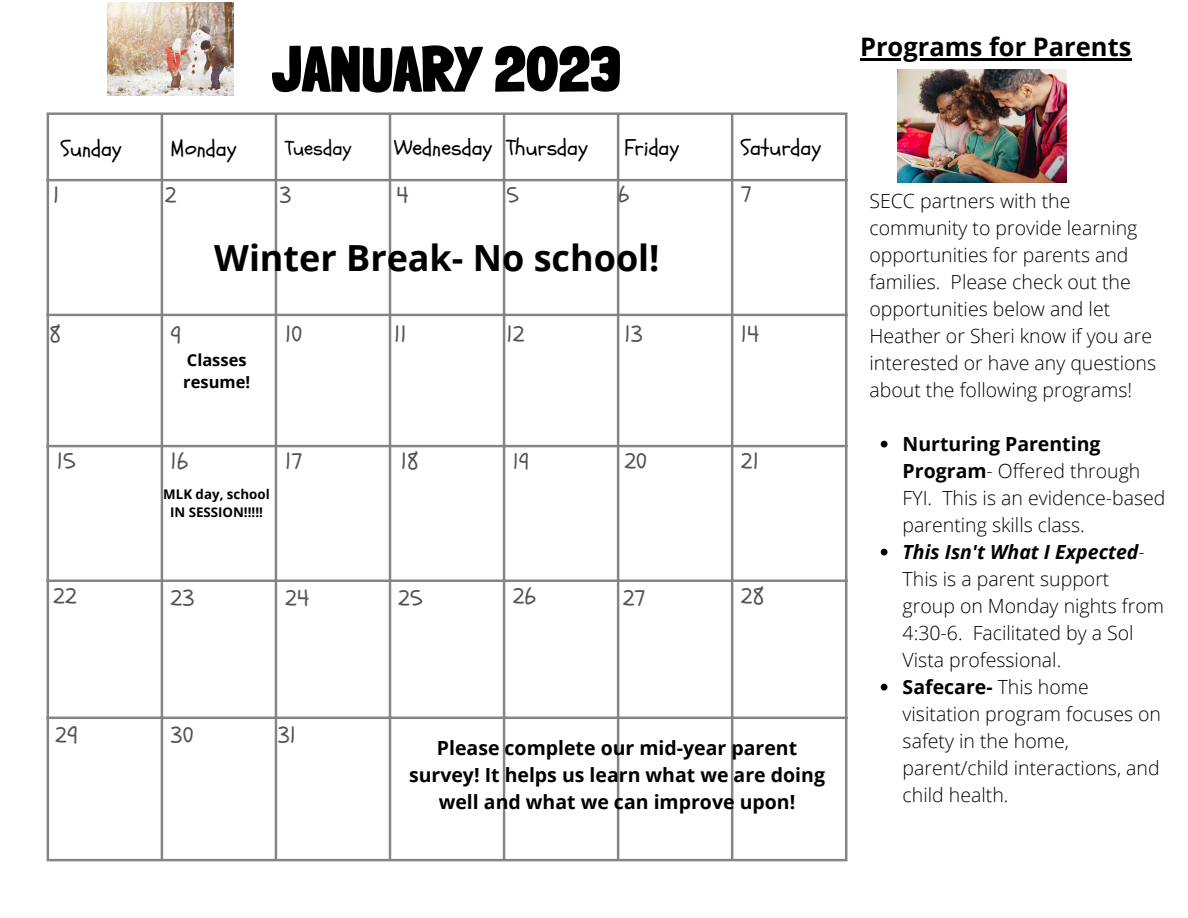
<style>
.page{position:relative;width:1188px;height:918px;background:#fff}
.page>*{position:absolute;margin:0;border:0;box-sizing:border-box;transform-origin:0 0}
.t1{font:900 63.45px "Londrina Solid";color:#000}
.t2{font:700 36px "Open Sans";color:#000}
.t3{font:700 25.5px "Open Sans";color:#000}
.t4{font:23.1px "Schoolbell";color:#545351}
.t5{font:22.5px "Schoolbell";color:#545351}
.t6{font:22.35px "Schoolbell";color:#000}
.t7{font:22.2px "Schoolbell";color:#000}
.t8{font:22.05px "Schoolbell";color:#545351}
.t9{font:20.85px "Schoolbell";color:#000}
.t10{font:300 19.5px/27px "Open Sans";color:#000}
.t11{font:700 19.5px/27px "Open Sans";color:#000;text-align:center}
.t12{font:700 16.5px/22.5px "Open Sans";color:#000}
.t13{font:700 13.35px/17.7px "Open Sans";color:#000;text-align:center}
.s1{font-weight:700}
.s2{font-weight:700;font-style:italic}
</style>
<div class="page">
<hr style="left:47px;top:115px;width:2px;height:744px;background:#858482">
<hr style="left:161px;top:115px;width:2px;height:744px;background:#858482">
<hr style="left:275px;top:115px;width:2px;height:744px;background:#858482">
<hr style="left:389px;top:115px;width:2px;height:744px;background:#858482">
<hr style="left:503px;top:115px;width:2px;height:744px;background:#858482">
<hr style="left:617px;top:115px;width:2px;height:744px;background:#858482">
<hr style="left:731px;top:115px;width:2px;height:744px;background:#858482">
<hr style="left:845px;top:115px;width:2px;height:744px;background:#858482">
<hr style="left:47px;top:112px;width:800px;height:3px;background:#858482">
<hr style="left:47px;top:179px;width:800px;height:2px;background:#858482">
<hr style="left:47px;top:314px;width:800px;height:2px;background:#858482">
<hr style="left:47px;top:445px;width:800px;height:2px;background:#858482">
<hr style="left:47px;top:580px;width:800px;height:2px;background:#858482">
<hr style="left:47px;top:717px;width:800px;height:2px;background:#858482">
<hr style="left:47px;top:859px;width:800px;height:2px;background:#858482">
<img style="left:108px;top:2px;width:126px;height:94px">
<img style="left:897px;top:70px;width:169px;height:112px">
<hr style="left:860px;top:58px;width:271px;height:2px;background:#000">
<svg style="left:881px;top:441px;width:7px;height:6px"></svg>
<svg style="left:881px;top:549px;width:7px;height:6px"></svg>
<svg style="left:881px;top:684px;width:7px;height:6px"></svg>
<h1 class="t1" style="left:273px;top:31px;width:350px">JANUARY 2023</h1>
<p class="t6" style="left:61px;top:134px;width:62px">Sunday</p>
<p class="t6" style="left:171px;top:134px;width:67px">Monday</p>
<p class="t9" style="left:285px;top:134px;width:68px">Tuesday</p>
<p class="t7" style="left:394px;top:133px;width:195px">Wednesday Thursday</p>
<p class="t7" style="left:624px;top:133px;width:56px">Friday</p>
<p class="t4" style="left:506px;top:180px;width:14px">5</p>
<p class="t5" style="left:618px;top:180px;width:13px">6</p>
<h2 class="t2" style="left:214px;top:232px;width:447px">Winter Break- No school!</h2>
<p class="t4" style="left:53px;top:180px;width:8px">1</p>
<p class="t4" style="left:165px;top:180px;width:13px">2</p>
<p class="t4" style="left:279px;top:180px;width:14px">3</p>
<p class="t4" style="left:396px;top:180px;width:14px">4</p>
<p class="t7" style="left:741px;top:133px;width:82px">Saturday</p>
<p class="t4" style="left:741px;top:179px;width:13px">7</p>
<p class="t4" style="left:50px;top:319px;width:13px">8</p>
<p class="t4" style="left:171px;top:320px;width:12px">9</p>
<p class="t4" style="left:285px;top:319px;width:19px">10</p>
<p class="t4" style="left:394px;top:319px;width:14px">11</p>
<p class="t4" style="left:506px;top:319px;width:20px">12</p>
<p class="t4" style="left:624px;top:319px;width:20px">13</p>
<p class="t4" style="left:741px;top:319px;width:20px">14</p>
<p class="t12" style="left:183px;top:348px;width:68px">Classes resume!</p>
<p class="t4" style="left:57px;top:446px;width:20px">15</p>
<p class="t4" style="left:171px;top:446px;width:19px">16</p>
<p class="t4" style="left:285px;top:446px;width:19px">17</p>
<p class="t4" style="left:401px;top:446px;width:19px">18</p>
<p class="t8" style="left:513px;top:448px;width:18px">19</p>
<p class="t4" style="left:624px;top:446px;width:24px">20</p>
<p class="t4" style="left:741px;top:446px;width:20px">21</p>
<p class="t13" style="left:163px;top:485px;width:108px">MLK day, school<br>IN SESSION!!!!!</p>
<p class="t4" style="left:53px;top:581px;width:25px">22</p>
<p class="t4" style="left:171px;top:583px;width:25px">23</p>
<p class="t4" style="left:285px;top:583px;width:25px">24</p>
<p class="t4" style="left:398px;top:583px;width:26px">25</p>
<p class="t4" style="left:513px;top:581px;width:25px">26</p>
<p class="t4" style="left:623px;top:583px;width:24px">27</p>
<p class="t4" style="left:741px;top:581px;width:25px">28</p>
<p class="t4" style="left:55px;top:720px;width:24px">29</p>
<p class="t4" style="left:171px;top:720px;width:24px">30</p>
<p class="t4" style="left:278px;top:720px;width:20px">31</p>
<p class="t11" style="left:409px;top:734px;width:417px">Please complete our mid-year parent survey! It helps us learn what we are doing well and what we can improve upon!</p>
<h3 class="t3" style="left:860px;top:28px;width:273px">Programs for Parents</h3>
<p class="t10" style="left:870px;top:187px;width:288px">SECC partners with the community to provide learning opportunities for parents and families. Please check out the opportunities below and let<br>Heather or Sheri know if you are interested or have any questions about the following programs!</p>
<p class="t10" style="left:903px;top:430px;width:264px"><span class="s1">Nurturing Parenting<br>Program</span>- Offered through<br>FYI. This is an evidence-based parenting skills class.<br><span class="s2">This Isn't What I Expected</span>-<br>This is a parent support group on Monday nights from<br>4:30-6. Facilitated by a Sol<br>Vista professional.<br><span class="s1">Safecare-</span> This home visitation program focuses on safety in the home, parent/child interactions, and child health.</p>
</div>
